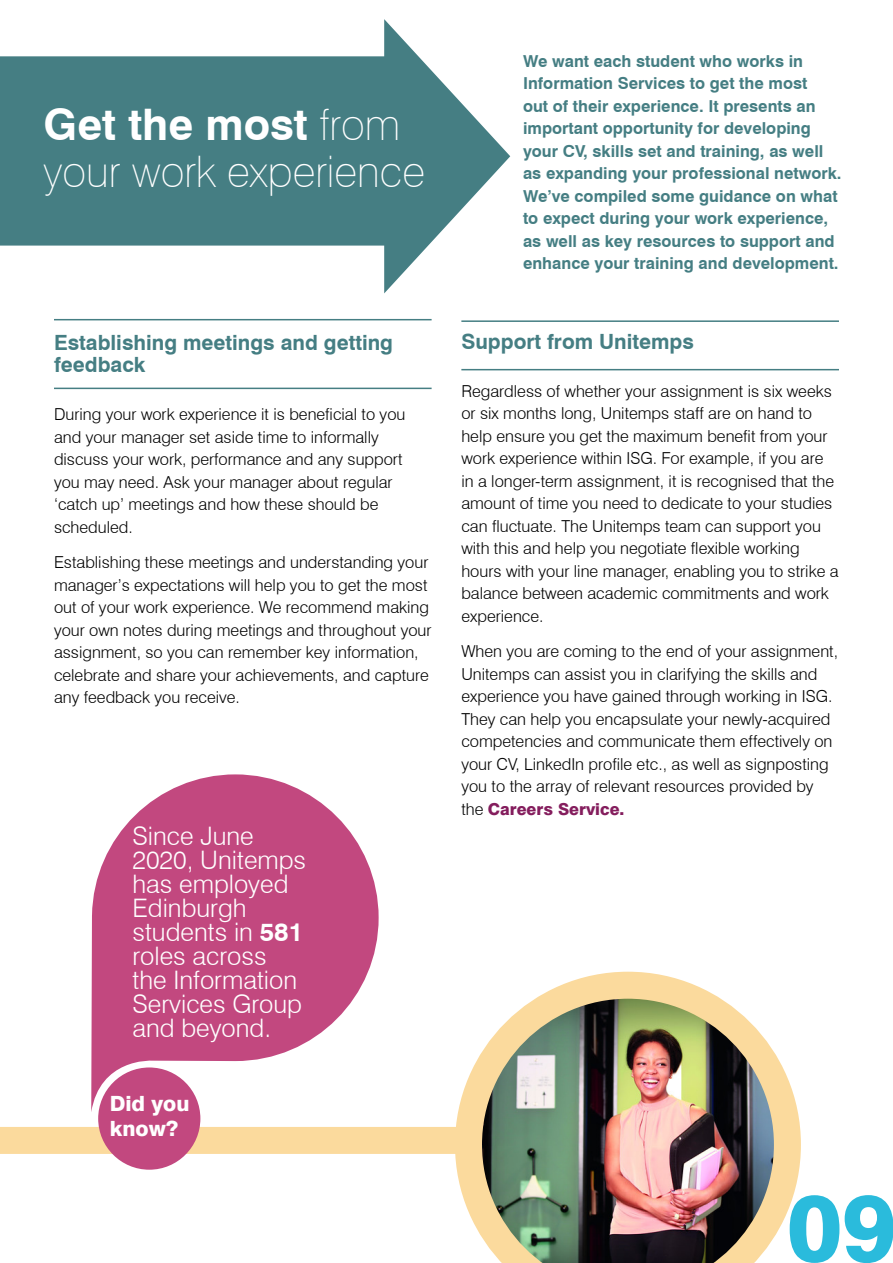
<style>
.page{position:relative;width:893px;height:1263px;background:#fff}
.page>*{position:absolute;margin:0;border:0;box-sizing:border-box;transform-origin:0 0}
.t1{font:800 93px "Swiss 721 BT";color:#2abbdc}
.t2{font:100 43.5px/47px "Swiss 721 BT";color:#fff}
.t3{font:300 25.5px/24px "Swiss 721 BT";color:#fff}
.t4{font:700 21px/22.6px "Swiss 721 BT";color:#457e83}
.t5{font:800 21px/25.2px "Swiss 721 BT";color:#fff}
.t6{font:300 16.5px/22.5px "Swiss 721 BT";color:#000}
.t7{font:700 16.5px/22.5px "Swiss 721 BT";color:#457e83}
.s1{font-weight:700}
.s2{font-weight:800;color:#841d5d}
</style>
<div class="page">
<svg style="left:0;top:19px;width:510px;height:274px;fill:#457e83"></svg>
<hr style="left:461px;top:320px;width:378px;height:2px;background:#457e83">
<hr style="left:461px;top:369px;width:378px;height:1px;background:#457e83">
<hr style="left:54px;top:319px;width:378px;height:1px;background:#457e83">
<hr style="left:54px;top:388px;width:378px;height:1px;background:#457e83">
<img style="left:455px;top:972px;width:346px;height:291px">
<div style="left:0;top:1127px;width:470px;height:27px;background:#fbda9d"></div>
<svg style="left:91px;top:774px;width:288px;height:338px;fill:#c2487f"></svg>
<div style="left:98px;top:1067px;width:102px;height:103px;background:#c2487f;border-radius:50%"></div>
<h2 class="t2" style="left:44px;top:101px;width:383px"><span class="s1">Get the most</span> from your work experience</h2>
<p class="t4" style="left:54px;top:331px;width:341px">Establishing meetings and getting feedback</p>
<p class="t6" style="left:54px;top:403px;width:353px">During your work experience it is beneficial to you and your manager set aside time to informally discuss your work, performance and any support you may need. Ask your manager about regular ‘catch up’ meetings and how these should be scheduled.</p>
<p class="t6" style="left:54px;top:551px;width:379px">Establishing these meetings and understanding your manager’s expectations will help you to get the most out of your work experience. We recommend making your own notes during meetings and throughout your assignment, so you can remember key information, celebrate and share your achievements, and capture any feedback you receive.</p>
<h3 class="t3" style="left:132px;top:824px;width:175px">Since June<br>2020, Unitemps has employed<br>Edinburgh students in <span class="s1">581 </span>roles across the Information<br>Services Group and beyond.</h3>
<p class="t5" style="left:110px;top:1090px;width:81px">Did you know?</p>
<p class="t7" style="left:523px;top:49px;width:320px">We want each student who works in Information Services to get the most<br>out of their experience. It presents an important opportunity for developing your CV, skills set and training, as well as expanding your professional network.<br>We’ve compiled some guidance on what to expect during your work experience, as well as key resources to support and enhance your training and development.</p>
<p class="t4" style="left:461px;top:330px;width:234px">Support from Unitemps</p>
<p class="t6" style="left:461px;top:379px;width:379px">Regardless of whether your assignment is six weeks or six months long, Unitemps staff are on hand to help ensure you get the maximum benefit from your work experience within ISG. For example, if you are in a longer-term assignment, it is recognised that the amount of time you need to dedicate to your studies can fluctuate. The Unitemps team can support you with this and help you negotiate flexible working hours with your line manager, enabling you to strike a balance between academic commitments and work experience.</p>
<p class="t6" style="left:461px;top:640px;width:378px">When you are coming to the end of your assignment, Unitemps can assist you in clarifying the skills and experience you have gained through working in ISG.<br>They can help you encapsulate your newly-acquired competencies and communicate them effectively on your CV, LinkedIn profile etc., as well as signposting you to the array of relevant resources provided by the <span class="s2">Careers Service.</span></p>
<h1 class="t1" style="left:787px;top:1171px;width:111px">09</h1>
</div>
